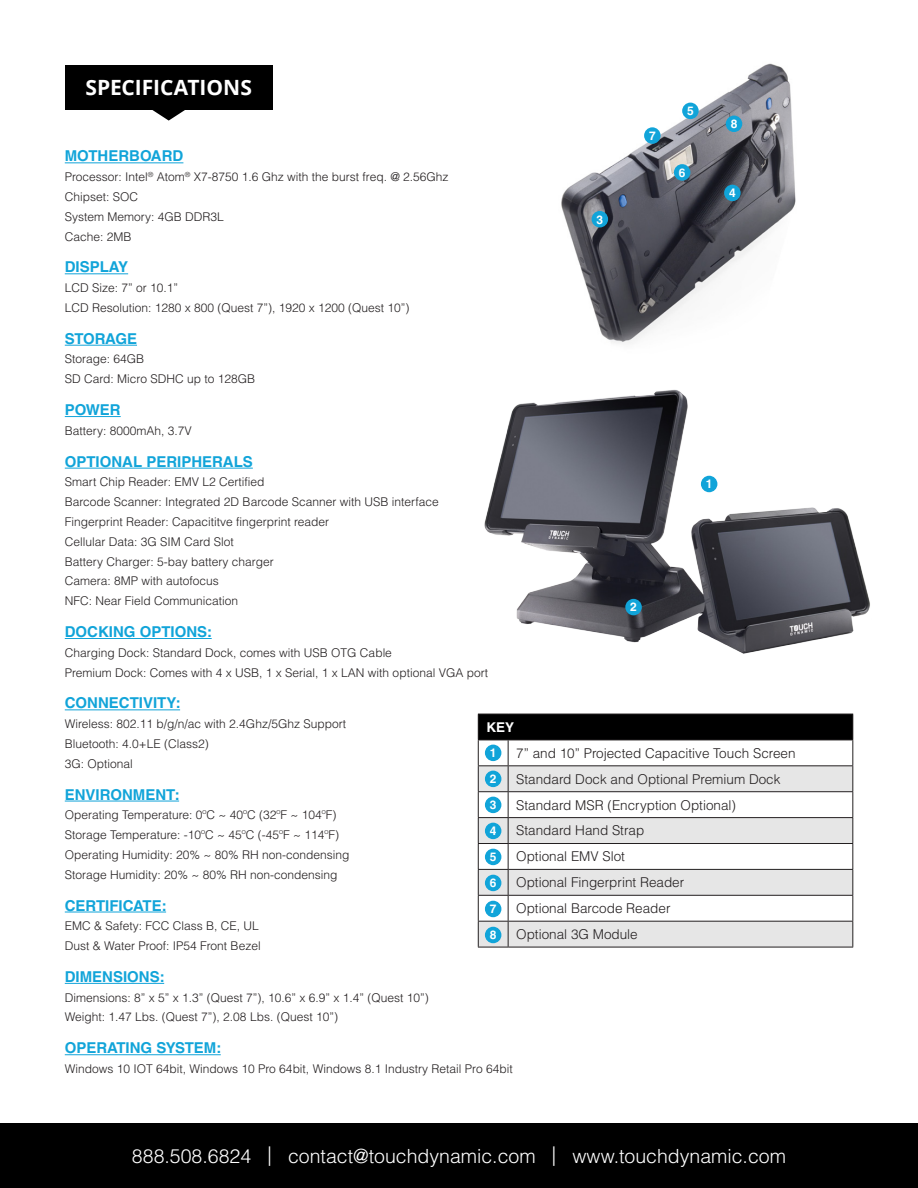
<style>
.page{position:relative;width:918px;height:1188px;background:#fff}
.page>*{position:absolute;margin:0;border:0;box-sizing:border-box;transform-origin:0 0}
.t1{font:700 21px "Open Sans";color:#fff}
.t2{font:300 19.5px "Helvetica LT Std";color:#fff}
.t3{font:700 15px "Helvetica LT Std";color:#11a4d9}
.t4{font:700 15px "Helvetica LT Std";letter-spacing:-.02em;color:#11a4d9}
.t5{font:300 13.5px "Helvetica LT Std";color:#231f20}
.t6{font:700 13.5px "Helvetica LT Std";color:#fff}
.t7{font:300 12px "Helvetica LT Std";color:#231f20}
.t8{font:700 12px "Helvetica LT Std";color:#fff}
</style>
<div class="page">
<div style="left:0;top:1123px;width:918px;height:65px;background:#000"></div>
<div style="left:65px;top:65px;width:208px;height:45px;background:#000"></div>
<svg style="left:152px;top:110px;width:33px;height:11px"></svg>
<hr style="left:65px;top:162px;width:118px;height:1px;background:#11a4d9">
<hr style="left:65px;top:273px;width:63px;height:1px;background:#11a4d9">
<hr style="left:65px;top:345px;width:72px;height:1px;background:#11a4d9">
<hr style="left:65px;top:416px;width:56px;height:1px;background:#11a4d9">
<hr style="left:65px;top:468px;width:188px;height:1px;background:#11a4d9">
<hr style="left:65px;top:638px;width:147px;height:1px;background:#11a4d9">
<div style="left:478px;top:714px;width:375px;height:26px;background:#000"></div>
<svg style="left:479px;top:766px;width:373px;height:181px;fill:#e6e6e6"></svg>
<hr style="left:478px;top:714px;width:30px;height:1px;background:#231f20">
<hr style="left:508px;top:714px;width:345px;height:1px;background:#231f20">
<hr style="left:478px;top:740px;width:30px;height:1px;background:#231f20">
<hr style="left:508px;top:740px;width:345px;height:1px;background:#231f20">
<hr style="left:478px;top:765px;width:30px;height:1px;background:#231f20">
<hr style="left:508px;top:765px;width:345px;height:1px;background:#231f20">
<hr style="left:478px;top:791px;width:30px;height:1px;background:#231f20">
<hr style="left:508px;top:791px;width:345px;height:1px;background:#231f20">
<hr style="left:478px;top:817px;width:30px;height:1px;background:#231f20">
<hr style="left:508px;top:817px;width:345px;height:1px;background:#231f20">
<hr style="left:478px;top:843px;width:30px;height:1px;background:#231f20">
<hr style="left:508px;top:843px;width:345px;height:1px;background:#231f20">
<hr style="left:478px;top:869px;width:30px;height:1px;background:#231f20">
<hr style="left:508px;top:869px;width:345px;height:1px;background:#231f20">
<hr style="left:478px;top:895px;width:30px;height:1px;background:#231f20">
<hr style="left:508px;top:895px;width:345px;height:1px;background:#231f20">
<hr style="left:478px;top:921px;width:30px;height:1px;background:#231f20">
<svg style="left:478px;top:715px;width:1px;height:232px"></svg>
<hr style="left:508px;top:921px;width:345px;height:1px;background:#231f20">
<svg style="left:508px;top:740px;width:1px;height:207px"></svg>
<svg style="left:852px;top:714px;width:1px;height:233px"></svg>
<hr style="left:478px;top:947px;width:30px;height:1px;background:#231f20">
<hr style="left:508px;top:947px;width:345px;height:1px;background:#231f20">
<div style="left:485px;top:745px;width:16px;height:16px;background:#11a4d9;border-radius:50%"></div>
<div style="left:485px;top:771px;width:16px;height:16px;background:#11a4d9;border-radius:50%"></div>
<div style="left:485px;top:797px;width:16px;height:16px;background:#11a4d9;border-radius:50%"></div>
<div style="left:485px;top:823px;width:16px;height:16px;background:#11a4d9;border-radius:50%"></div>
<div style="left:485px;top:849px;width:16px;height:16px;background:#11a4d9;border-radius:50%"></div>
<div style="left:485px;top:875px;width:16px;height:16px;background:#11a4d9;border-radius:50%"></div>
<hr style="left:65px;top:709px;width:115px;height:1px;background:#11a4d9">
<hr style="left:65px;top:801px;width:114px;height:1px;background:#11a4d9">
<hr style="left:65px;top:912px;width:101px;height:1px;background:#11a4d9">
<hr style="left:65px;top:983px;width:99px;height:1px;background:#11a4d9">
<hr style="left:65px;top:1054px;width:156px;height:1px;background:#11a4d9">
<img style="left:484px;top:389px;width:386px;height:265px">
<img style="left:561px;top:63px;width:235px;height:280px">
<div style="left:485px;top:901px;width:16px;height:16px;background:#11a4d9;border-radius:50%"></div>
<div style="left:485px;top:927px;width:16px;height:16px;background:#11a4d9;border-radius:50%"></div>
<div style="left:625px;top:599px;width:17px;height:16px;background:#11a4d9;border-radius:50%"></div>
<div style="left:724px;top:185px;width:17px;height:16px;background:#11a4d9;border-radius:50%"></div>
<div style="left:682px;top:103px;width:17px;height:16px;background:#11a4d9;border-radius:50%"></div>
<div style="left:674px;top:164px;width:16px;height:17px;background:#11a4d9;border-radius:50%"></div>
<div style="left:644px;top:127px;width:17px;height:17px;background:#11a4d9;border-radius:50%"></div>
<div style="left:726px;top:116px;width:16px;height:16px;background:#11a4d9;border-radius:50%"></div>
<div style="left:701px;top:476px;width:16px;height:16px;background:#11a4d9;border-radius:50%"></div>
<div style="left:592px;top:211px;width:16px;height:16px;background:#11a4d9;border-radius:50%"></div>
<p class="t1" style="left:85px;top:73px;width:168px">SPECIFICATIONS</p>
<p class="t3" style="left:65px;top:147px;width:120px">MOTHERBOARD</p>
<p class="t7" style="left:65px;top:169px;width:385px">Processor: Intel<sup>®</sup> Atom<sup>®</sup> X7-8750 1.6 Ghz with the burst freq. @ 2.56Ghz</p>
<p class="t7" style="left:65px;top:189px;width:75px">Chipset: SOC</p>
<p class="t7" style="left:65px;top:209px;width:160px">System Memory: 4GB DDR3L</p>
<p class="t7" style="left:65px;top:229px;width:68px">Cache: 2MB</p>
<p class="t3" style="left:65px;top:258px;width:65px">DISPLAY</p>
<p class="t7" style="left:65px;top:280px;width:115px">LCD Size: 7” or 10.1”</p>
<p class="t7" style="left:65px;top:300px;width:346px">LCD Resolution: 1280 x 800 (Quest 7”), 1920 x 1200 (Quest 10”)</p>
<p class="t4" style="left:65px;top:329px;width:74px">STORAGE</p>
<p class="t7" style="left:65px;top:352px;width:81px">Storage: 64GB</p>
<p class="t7" style="left:65px;top:372px;width:192px">SD Card: Micro SDHC up to 128GB</p>
<p class="t3" style="left:65px;top:401px;width:57px">POWER</p>
<p class="t7" style="left:65px;top:423px;width:128px">Battery: 8000mAh, 3.7V</p>
<p class="t3" style="left:65px;top:452px;width:190px">OPTIONAL PERIPHERALS</p>
<p class="t7" style="left:65px;top:475px;width:201px">Smart Chip Reader: EMV L2 Certified</p>
<p class="t7" style="left:65px;top:494px;width:375px">Barcode Scanner: Integrated 2D Barcode Scanner with USB interface</p>
<p class="t7" style="left:65px;top:514px;width:266px">Fingerprint Reader: Capacititve fingerprint reader</p>
<p class="t7" style="left:65px;top:534px;width:171px">Cellular Data: 3G SIM Card Slot</p>
<p class="t7" style="left:65px;top:554px;width:211px">Battery Charger: 5-bay battery charger</p>
<p class="t7" style="left:65px;top:574px;width:156px">Camera: 8MP with autofocus</p>
<p class="t7" style="left:65px;top:593px;width:175px">NFC: Near Field Communication</p>
<p class="t3" style="left:65px;top:623px;width:149px">DOCKING OPTIONS:</p>
<p class="t7" style="left:65px;top:645px;width:329px">Charging Dock: Standard Dock, comes with USB OTG Cable</p>
<p class="t7" style="left:65px;top:665px;width:425px">Premium Dock: Comes with 4 x USB, 1 x Serial, 1 x LAN with optional VGA port</p>
<p class="t8" style="left:597px;top:212px;width:8px">3</p>
<p class="t8" style="left:649px;top:128px;width:8px">7</p>
<p class="t8" style="left:687px;top:104px;width:8px">5</p>
<p class="t8" style="left:679px;top:165px;width:8px">6</p>
<p class="t8" style="left:731px;top:117px;width:8px">8</p>
<p class="t8" style="left:729px;top:186px;width:8px">4</p>
<p class="t8" style="left:630px;top:600px;width:8px">2</p>
<p class="t8" style="left:706px;top:477px;width:8px">1</p>
<p class="t3" style="left:65px;top:694px;width:117px">CONNECTIVITY:</p>
<p class="t7" style="left:65px;top:716px;width:283px">Wireless: 802.11 b/g/n/ac with 2.4Ghz/5Ghz Support</p>
<p class="t7" style="left:65px;top:736px;width:145px">Bluetooth: 4.0+LE (Class2)</p>
<p class="t7" style="left:65px;top:756px;width:70px">3G: Optional</p>
<p class="t3" style="left:65px;top:785px;width:116px">ENVIRONMENT:</p>
<p class="t7" style="left:65px;top:808px;width:273px">Operating Temperature: 0ºC ~ 40ºC (32ºF ~ 104ºF)</p>
<p class="t7" style="left:65px;top:827px;width:276px">Storage Temperature: -10ºC ~ 45ºC (-45ºF ~ 114ºF)</p>
<p class="t7" style="left:65px;top:847px;width:286px">Operating Humidity: 20% ~ 80% RH non-condensing</p>
<p class="t7" style="left:65px;top:867px;width:274px">Storage Humidity: 20% ~ 80% RH non-condensing</p>
<p class="t3" style="left:65px;top:896px;width:103px">CERTIFICATE:</p>
<p class="t7" style="left:65px;top:919px;width:196px">EMC &amp; Safety: FCC Class B, CE, UL</p>
<p class="t7" style="left:65px;top:938px;width:197px">Dust &amp; Water Proof: IP54 Front Bezel</p>
<p class="t3" style="left:65px;top:967px;width:102px">DIMENSIONS:</p>
<p class="t7" style="left:65px;top:990px;width:366px">Dimensions: 8” x 5” x 1.3” (Quest 7”), 10.6” x 6.9” x 1.4” (Quest 10”)</p>
<p class="t7" style="left:65px;top:1010px;width:275px">Weight: 1.47 Lbs. (Quest 7”), 2.08 Lbs. (Quest 10”)</p>
<p class="t3" style="left:65px;top:1039px;width:158px">OPERATING SYSTEM:</p>
<p class="t7" style="left:65px;top:1061px;width:449px">Windows 10 IOT 64bit, Windows 10 Pro 64bit, Windows 8.1 Industry Retail Pro 64bit</p>
<p class="t6" style="left:486px;top:719px;width:29px">KEY</p>
<p class="t5" style="left:516px;top:745px;width:281px">7” and 10” Projected Capacitive Touch Screen</p>
<p class="t5" style="left:516px;top:770px;width:266px">Standard Dock and Optional Premium Dock</p>
<p class="t5" style="left:516px;top:796px;width:221px">Standard MSR (Encryption Optional)</p>
<p class="t5" style="left:516px;top:822px;width:130px">Standard Hand Strap</p>
<p class="t5" style="left:516px;top:848px;width:110px">Optional EMV Slot</p>
<p class="t5" style="left:516px;top:874px;width:170px">Optional Fingerprint Reader</p>
<p class="t5" style="left:516px;top:900px;width:156px">Optional Barcode Reader</p>
<p class="t5" style="left:516px;top:926px;width:123px">Optional 3G Module</p>
<p class="t8" style="left:490px;top:746px;width:8px">1</p>
<p class="t8" style="left:490px;top:772px;width:8px">2</p>
<p class="t8" style="left:490px;top:798px;width:8px">3</p>
<p class="t8" style="left:490px;top:824px;width:8px">4</p>
<p class="t8" style="left:490px;top:850px;width:8px">5</p>
<p class="t8" style="left:490px;top:876px;width:8px">6</p>
<p class="t8" style="left:490px;top:902px;width:8px">7</p>
<p class="t8" style="left:490px;top:928px;width:8px">8</p>
<h2 class="t2" style="left:132px;top:1144px;width:656px">888.508.6824 | contact@touchdynamic.com | www.touchdynamic.com</h2>
</div>
